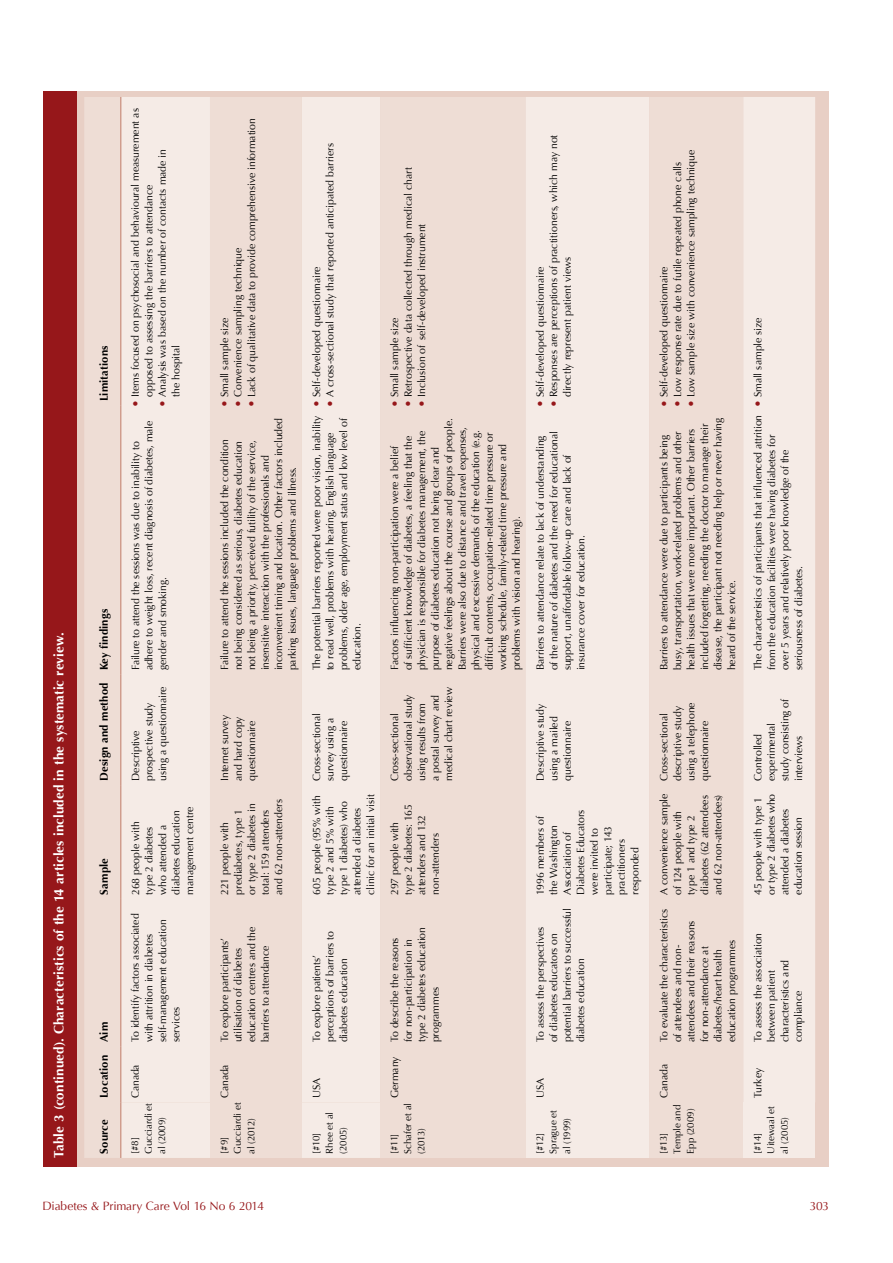
<style>
.page{position:relative;width:893px;height:1263px;background:#fff}
.page>*{position:absolute;margin:0;border:0;box-sizing:border-box;transform-origin:0 0}
.t1{font:700 13.5px "Optima";letter-spacing:.005em;color:#fff}
.t2{font:12px "Optima";letter-spacing:-.01em;color:#96171a}
.t3{font:700 11.25px "Optima";letter-spacing:.015em;color:#000}
.t4{font:10.5px/13.5px "Optima";letter-spacing:-.005em;color:#000}
.t5{font:9.75px/13.5px "Optima";letter-spacing:-.01em;color:#000}
.s1{color:#96171a}
</style>
<div class="page">
<div style="left:76px;top:91px;width:753px;height:1075px;background:#e8cfc5"></div>
<div style="left:380px;top:1102px;width:146px;height:56px;background:#eeddd5"></div>
<div style="left:380px;top:97px;width:146px;height:1005px;background:#eeddd5"></div>
<div style="left:526px;top:1102px;width:123px;height:56px;background:#f5ebe6"></div>
<div style="left:526px;top:97px;width:123px;height:1005px;background:#f5ebe6"></div>
<div style="left:649px;top:1102px;width:94px;height:56px;background:#eeddd5"></div>
<div style="left:649px;top:97px;width:94px;height:1005px;background:#eeddd5"></div>
<div style="left:743px;top:1102px;width:72px;height:56px;background:#f5ebe6"></div>
<svg style="left:743px;top:97px;width:72px;height:1005px;background:#f4e9e3"></svg>
<div style="left:43px;top:91px;width:33px;height:1075px;background:#96171a"></div>
<svg style="left:84px;top:97px;width:296px;height:1061px"></svg>
<p class="t1" style="left:51px;top:1158px;width:527px;rotate:-90deg">Table 3 (continued). Characteristics of the 14 articles included in the systematic review.</p>
<p class="t3" style="left:97px;top:401px;width:57px;rotate:-90deg">Limitations</p>
<p class="t3" style="left:97px;top:781px;width:174px;rotate:-90deg">Design and method Key findings</p>
<p class="t3" style="left:97px;top:895px;width:38px;rotate:-90deg">Sample</p>
<p class="t3" style="left:97px;top:1098px;width:78px;rotate:-90deg">Location Aim</p>
<p class="t3" style="left:97px;top:1154px;width:36px;rotate:-90deg">Source</p>
<p class="t4" style="left:129px;top:397px;width:290px;text-indent:-9px;rotate:-90deg"><span class="s1">●</span> Items focused on psychosocial and behavioural measurement as opposed to assessing the barriers to attendance</p>
<p class="t4" style="left:156px;top:397px;width:250px;text-indent:-9px;rotate:-90deg"><span class="s1">●</span> Analysis was based on the number of contacts made in the hospital</p>
<p class="t4" style="left:129px;top:670px;width:251px;rotate:-90deg">Failure to attend the sessions was due to inability to adhere to weight loss, recent diagnosis of diabetes, male gender and smoking.</p>
<p class="t4" style="left:129px;top:781px;width:96px;rotate:-90deg">Descriptive prospective study using a questionnaire</p>
<p class="t4" style="left:129px;top:895px;width:89px;rotate:-90deg">268 people with type 2 diabetes who attended a diabetes education management centre</p>
<p class="t4" style="left:129px;top:1042px;width:130px;rotate:-90deg">To identify factors associated with attrition in diabetes self-management education services</p>
<p class="t4" style="left:129px;top:1098px;width:35px;rotate:-90deg">Canada</p>
<p class="t5" style="left:128px;top:1154px;width:52px;rotate:-90deg">[#8]<br>Gucciardi et al (2009)</p>
<p class="t4" style="left:245px;top:406px;width:289px;rotate:-90deg"><span class="s1">●</span> Lack of qualitative data to provide comprehensive information</p>
<p class="t4" style="left:231px;top:406px;width:159px;rotate:-90deg"><span class="s1">●</span> Convenience sampling technique</p>
<p class="t4" style="left:218px;top:406px;width:89px;rotate:-90deg"><span class="s1">●</span> Small sample size</p>
<p class="t4" style="left:218px;top:670px;width:254px;rotate:-90deg">Failure to attend the sessions included the condition<br>not being considered as serious, diabetes education<br>not being a priority, perceived futility of the service, insensitive interaction with the professionals and inconvenient timing and location. Other factors included parking issues, language problems and illness.</p>
<p class="t4" style="left:323px;top:406px;width:264px;rotate:-90deg"><span class="s1">●</span> A cross-sectional study that reported anticipated barriers</p>
<p class="t4" style="left:310px;top:406px;width:141px;rotate:-90deg"><span class="s1">●</span> Self-developed questionnaire</p>
<p class="t4" style="left:310px;top:670px;width:256px;rotate:-90deg">The potential barriers reported were poor vision, inability to read well, problems with hearing, English language problems, older age, employment status and low level of education.</p>
<p class="t4" style="left:218px;top:781px;width:67px;rotate:-90deg">Internet survey and hard copy questionnaire</p>
<p class="t4" style="left:218px;top:895px;width:97px;rotate:-90deg">221 people with prediabetes, type 1 or type 2 diabetes in total: 159 attenders and 62 non-attenders</p>
<p class="t4" style="left:218px;top:1042px;width:117px;rotate:-90deg">To explore participants’ utilisation of diabetes education centres and the barriers to attendance</p>
<p class="t4" style="left:218px;top:1098px;width:35px;rotate:-90deg">Canada</p>
<p class="t5" style="left:218px;top:1154px;width:53px;rotate:-90deg">[#9]<br>Gucciardi et al (2012)</p>
<p class="t4" style="left:310px;top:781px;width:69px;rotate:-90deg">Cross-sectional survey using a questionnaire</p>
<p class="t4" style="left:310px;top:895px;width:102px;rotate:-90deg">605 people (95% with type 2 and 5% with type 1 diabetes) who attended a diabetes clinic for an initial visit</p>
<p class="t4" style="left:310px;top:1042px;width:113px;rotate:-90deg">To explore patients’ perceptions of barriers to diabetes education</p>
<p class="t4" style="left:310px;top:1098px;width:22px;rotate:-90deg">USA</p>
<p class="t5" style="left:309px;top:1154px;width:43px;rotate:-90deg">[#10]<br>Rhee et al (2005)</p>
<p class="t4" style="left:401px;top:406px;width:240px;rotate:-90deg"><span class="s1">●</span> Retrospective data collected through medical chart</p>
<p class="t4" style="left:415px;top:406px;width:184px;rotate:-90deg"><span class="s1">●</span> Inclusion of self-developed instrument</p>
<p class="t4" style="left:388px;top:406px;width:89px;rotate:-90deg"><span class="s1">●</span> Small sample size</p>
<p class="t4" style="left:388px;top:670px;width:253px;rotate:-90deg">Factors influencing non-participation were a belief<br>of sufficient knowledge of diabetes, a feeling that the physician is responsible for diabetes management, the purpose of diabetes education not being clear and negative feelings about the course and groups of people.<br>Barriers were also due to distance and travel expenses, physical and excessive demands of the education (e.g. difficult contents, occupation-related time pressure or working schedule, family-related time pressure and problems with vision and hearing).</p>
<p class="t4" style="left:388px;top:781px;width:95px;rotate:-90deg">Cross-sectional observational study using results from<br>a postal survey and medical chart review</p>
<p class="t4" style="left:388px;top:895px;width:92px;rotate:-90deg">297 people with type 2 diabetes: 165 attenders and 132 non-attenders</p>
<p class="t4" style="left:388px;top:1042px;width:117px;rotate:-90deg">To describe the reasons for non-participation in type 2 diabetes education programmes</p>
<p class="t4" style="left:388px;top:1098px;width:43px;rotate:-90deg">Germany</p>
<p class="t5" style="left:388px;top:1154px;width:52px;rotate:-90deg">[#11]<br>Schafer et al (2013)</p>
<p class="t4" style="left:547px;top:397px;width:264px;text-indent:-9px;rotate:-90deg"><span class="s1">●</span> Responses are perceptions of practitioners, which may not directly represent patient views</p>
<p class="t4" style="left:534px;top:406px;width:141px;rotate:-90deg"><span class="s1">●</span> Self-developed questionnaire</p>
<p class="t4" style="left:534px;top:670px;width:241px;rotate:-90deg">Barriers to attendance relate to lack of understanding of the nature of diabetes and the need for educational support, unaffordable follow-up care and lack of insurance cover for education.</p>
<p class="t4" style="left:534px;top:781px;width:79px;rotate:-90deg">Descriptive study using a mailed questionnaire</p>
<p class="t4" style="left:534px;top:895px;width:87px;rotate:-90deg">1996 members of the Washington<br>Association of<br>Diabetes Educators were invited to participate; 143 practitioners responded</p>
<p class="t4" style="left:534px;top:1042px;width:136px;rotate:-90deg">To assess the perspectives<br>of diabetes educators on potential barriers to successful diabetes education</p>
<p class="t4" style="left:534px;top:1098px;width:22px;rotate:-90deg">USA</p>
<p class="t5" style="left:533px;top:1154px;width:45px;rotate:-90deg">[#12]<br>Sprague et al (1999)</p>
<p class="t4" style="left:671px;top:406px;width:245px;rotate:-90deg"><span class="s1">●</span> Low response rate due to futile repeated phone calls</p>
<p class="t4" style="left:684px;top:406px;width:257px;rotate:-90deg"><span class="s1">●</span> Low sample size with convenience sampling technique</p>
<p class="t4" style="left:657px;top:406px;width:141px;rotate:-90deg"><span class="s1">●</span> Self-developed questionnaire</p>
<p class="t4" style="left:657px;top:670px;width:254px;rotate:-90deg">Barriers to attendance were due to participants being busy, transportation, work-related problems and other health issues that were more important. Other barriers included forgetting, needing the doctor to manage their disease, the participant not needing help or never having heard of the service.</p>
<p class="t4" style="left:657px;top:781px;width:80px;rotate:-90deg">Cross-sectional descriptive study using a telephone questionnaire</p>
<p class="t4" style="left:657px;top:895px;width:102px;rotate:-90deg">A convenience sample of 124 people with type 1 and type 2 diabetes (62 attendees and 62 non-attendees)</p>
<p class="t4" style="left:657px;top:1042px;width:135px;rotate:-90deg">To evaluate the characteristics of attendees and non&shy;attendees and their reasons for non-attendance at diabetes/heart health education programmes</p>
<p class="t4" style="left:657px;top:1098px;width:36px;rotate:-90deg">Canada</p>
<p class="t5" style="left:657px;top:1154px;width:50px;rotate:-90deg">[#13]<br>Temple and<br>Epp (2009)</p>
<p class="t4" style="left:751px;top:406px;width:89px;rotate:-90deg"><span class="s1">●</span> Small sample size</p>
<p class="t4" style="left:751px;top:670px;width:257px;rotate:-90deg">The characteristics of participants that influenced attrition from the education facilities were having diabetes for over 5 years and relatively poor knowledge of the seriousness of diabetes.</p>
<p class="t4" style="left:751px;top:781px;width:84px;rotate:-90deg">Controlled experimental study consisting of interviews</p>
<p class="t4" style="left:751px;top:895px;width:102px;rotate:-90deg">45 people with type 1 or type 2 diabetes who attended a diabetes education session</p>
<p class="t4" style="left:751px;top:1042px;width:111px;rotate:-90deg">To assess the association between patient characteristics and compliance</p>
<p class="t4" style="left:751px;top:1098px;width:32px;rotate:-90deg">Turkey</p>
<p class="t5" style="left:751px;top:1154px;width:49px;rotate:-90deg">[#14]<br>Uitewaal et al (2005)</p>
<p class="t2" style="left:43px;top:1199px;width:223px">Diabetes &amp; Primary Care Vol 16 No 6 2014</p>
<p class="t2" style="left:810px;top:1199px;width:21px">303</p>
</div>
